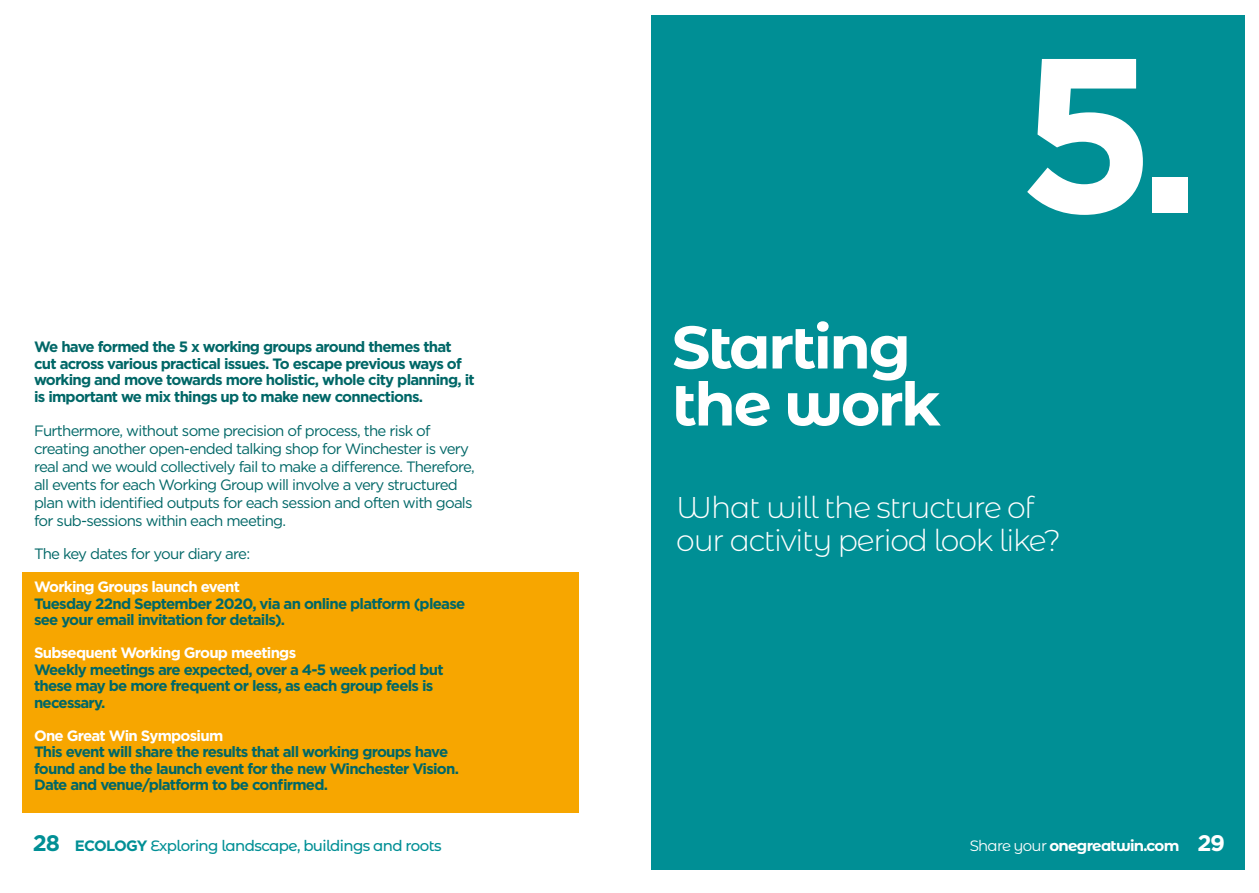
<style>
.page{position:relative;width:1259px;height:893px;background:#fff}
.page>*{position:absolute;margin:0;border:0;box-sizing:border-box;transform-origin:0 0}
.t1{font:700 219px "Gotham";color:#fff}
.t2{font:700 60px/57px "Montserrat Alternates";letter-spacing:-.04em;color:#fff}
.t3{font:300 30px/33px "Montserrat Alternates";letter-spacing:-.04em;color:#fff}
.t4{font:700 15px/16.5px "Gotham";letter-spacing:-.05em;color:#006767}
.t5{font:15px/18px "Gotham";letter-spacing:-.05em;color:#006767}
.t6{font:700 15px "Gotham";letter-spacing:-.05em;color:#fff}
.t7{font:500 15px "Montserrat Alternates";letter-spacing:-.04em;color:#008f95}
.t8{font:700 15px "Montserrat Alternates";letter-spacing:-.05em;color:#fff}
.s1{font-family:"Gotham";font-weight:700;font-size:22.5px}
.s2{font-family:"Gotham";font-weight:700}
.s3{font-weight:400}
.s4{font-family:"Gotham";font-size:22.5px}
</style>
<div class="page">
<div style="left:651px;top:16px;width:593px;height:854px;background:#008f95"></div>
<div style="left:22px;top:573px;width:556px;height:240px;background:#f7a600"></div>
<p class="t4" style="left:34px;top:339px;width:442px">We have formed the 5 x working groups around themes that cut across various practical issues. To escape previous ways of working and move towards more holistic, whole city planning, it is important we mix things up to make new connections.</p>
<p class="t5" style="left:34px;top:422px;width:442px">Furthermore, without some precision of process, the risk of creating another open-ended talking shop for Winchester is very real and we would collectively fail to make a difference. Therefore, all events for each Working Group will involve a very structured plan with identified outputs for each session and often with goals for sub-sessions within each meeting.</p>
<p class="t5" style="left:34px;top:545px;width:218px">The key dates for your diary are:</p>
<p class="t6" style="left:34px;top:577px;width:207px">Working Groups launch event</p>
<p class="t4" style="left:34px;top:595px;width:433px">Tuesday 22nd September 2020, via an online platform (please see your email invitation for details).</p>
<p class="t6" style="left:34px;top:643px;width:264px">Subsequent Working Group meetings</p>
<p class="t4" style="left:34px;top:661px;width:411px">Weekly meetings are expected, over a 4-5 week period but these may be more frequent or less, as each group feels is necessary.</p>
<p class="t6" style="left:34px;top:725px;width:191px">One Great Win Symposium</p>
<p class="t4" style="left:34px;top:744px;width:426px">This event will share the results that all working groups have found and be the launch event for the new Winchester Vision.<br>Date and venue/platform to be confirmed.</p>
<h2 class="t2" style="left:672px;top:316px;width:270px">Starting the work</h2>
<h1 class="t1" style="left:1017px;top:-10px;width:185px">5.</h1>
<h3 class="t3" style="left:676px;top:490px;width:386px">What will the structure of our activity period look like?</h3>
<p class="t7" style="left:33px;top:836px;width:410px"><span class="s1">28</span> <span class="s2">ECOLOGY</span> Exploring landscape, buildings and roots</p>
<p class="t8" style="left:969px;top:835px;width:257px"><span class="s3">Share your</span> onegreatwin.com <span class="s4">29</span></p>
</div>
